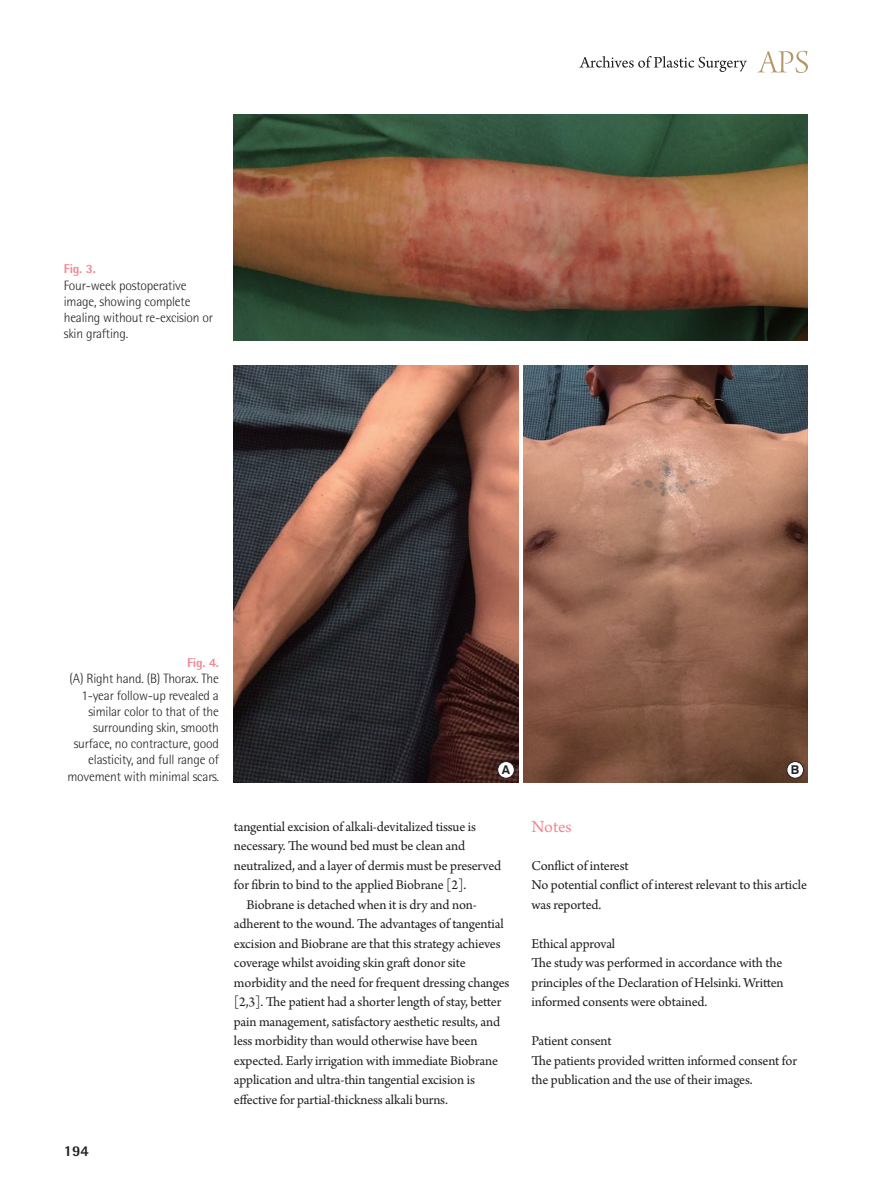
<style>
.page{position:relative;width:893px;height:1191px;background:#fff}
.page>*{position:absolute;margin:0;border:0;box-sizing:border-box;transform-origin:0 0}
.대제목{font:18px "Arno Pro";letter-spacing:-.01em;color:#f38694}
.t1{font:800 15px "Rotis Semi Sans Std";color:#231f20}
.본문{font:14.25px/19.5px "Arno Pro";letter-spacing:-.01em;color:#231f20}
.본문_0{font:14.25px/19.5px "Arno Pro";letter-spacing:-.01em;color:#231f20}
.중제목{font:14.25px "Arno Pro";letter-spacing:-.015em;color:#231f20}
.표_그림_설명{font:300 13.5px/16.2px "Rotis Semi Sans Std";letter-spacing:-.015em;color:#231f20;text-align:right}
.표_그림_설명-2{font:800 12.75px "Rotis Semi Sans Std";letter-spacing:-.015em;color:#f38694}
.t2{font:700 12.15px "Swiss 721 BT";color:#231f20}
</style>
<div class="page">
<svg style="left:757px;top:51px;width:51px;height:22px"></svg>
<svg style="left:579px;top:56px;width:168px;height:16px"></svg>
<img style="left:523px;top:366px;width:285px;height:416px">
<img style="left:234px;top:366px;width:285px;height:416px">
<div style="left:498px;top:761px;width:16px;height:17px;background:#fff;border-radius:50%"></div>
<div style="left:497px;top:761px;width:17px;height:17px;border:1px solid #231f20;border-radius:50%"></div>
<div style="left:787px;top:761px;width:16px;height:17px;background:#fff;border-radius:50%"></div>
<div style="left:787px;top:761px;width:17px;height:17px;border:1px solid #231f20;border-radius:50%"></div>
<img style="left:234px;top:115px;width:574px;height:225px">
<p class="표_그림_설명-2" style="left:64px;top:260px;width:33px">Fig. 3.</p>
<p class="표_그림_설명" style="left:64px;top:277px;width:151px;text-align:left">Four-week postoperative image, showing complete healing without re-excision or skin grafting.</p>
<p class="표_그림_설명-2" style="left:187px;top:654px;width:33px">Fig. 4.</p>
<p class="표_그림_설명" style="left:67px;top:670px;width:153px">(A) Right hand. (B) Thorax. The<br>1-year follow-up revealed a similar color to that of the surrounding skin, smooth surface, no contracture, good elasticity, and full range of movement with minimal scars.</p>
<p class="t2" style="left:502px;top:762px;width:10px">A</p>
<p class="t2" style="left:791px;top:762px;width:10px">B</p>
<p class="t1" style="left:64px;top:1141px;width:27px">194</p>
<p class="본문" style="left:234px;top:817px;width:269px">tangential excision of alkali-devitalized tissue is necessary. The wound bed must be clean and neutralized, and a layer of dermis must be preserved for fibrin to bind to the applied Biobrane [2].</p>
<p class="본문" style="left:234px;top:895px;width:277px;text-indent:13px">Biobrane is detached when it is dry and non&shy;adherent to the wound. The advantages of tangential excision and Biobrane are that this strategy achieves coverage whilst avoiding skin graft donor site morbidity and the need for frequent dressing changes [2,3]. The patient had a shorter length of stay, better pain management, satisfactory aesthetic results, and less morbidity than would otherwise have been expected. Early irrigation with immediate Biobrane application and ultra-thin tangential excision is effective for partial-thickness alkali burns.</p>
<p class="대제목" style="left:531px;top:816px;width:42px">Notes</p>
<p class="중제목" style="left:531px;top:857px;width:99px">Conflict of interest</p>
<p class="본문_0" style="left:531px;top:876px;width:277px">No potential conflict of interest relevant to this article was reported.</p>
<p class="중제목" style="left:531px;top:935px;width:85px">Ethical approval</p>
<p class="본문_0" style="left:531px;top:954px;width:254px;text-align:justify">The study was performed in accordance with the principles of the Declaration of Helsinki. Written informed consents were obtained.</p>
<p class="중제목" style="left:531px;top:1033px;width:82px">Patient consent</p>
<p class="본문_0" style="left:531px;top:1051px;width:267px">The patients provided written informed consent for the publication and the use of their images.</p>
</div>
